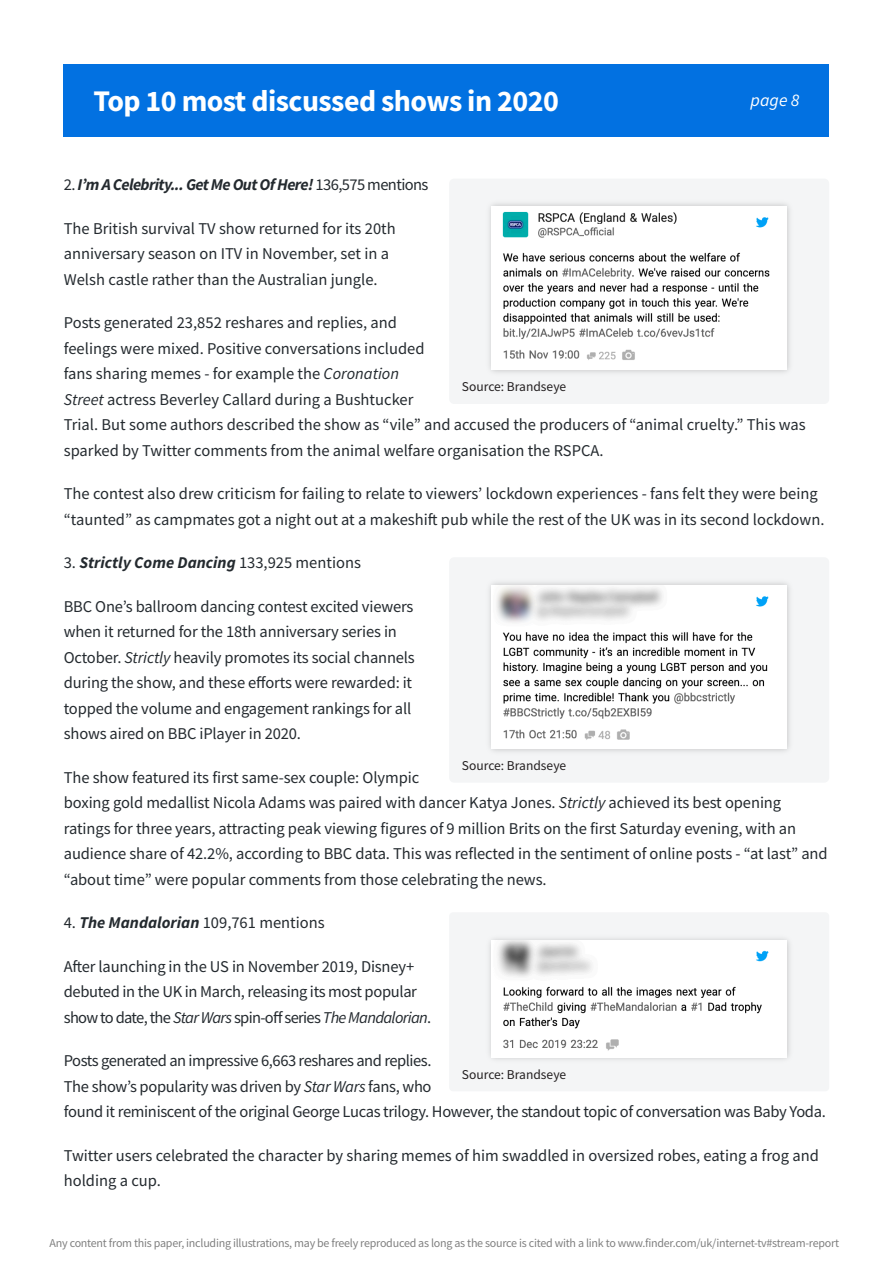
<style>
.page{position:relative;width:893px;height:1263px;background:#fff}
.page>*{position:absolute;margin:0;border:0;box-sizing:border-box;transform-origin:0 0}
.t1{font:700 30px "Source Sans Pro";letter-spacing:-.02em;color:#fff}
.t2{font:italic 17.7px "Source Sans Pro";color:#fff}
.t3{font:16.5px/25.5px "Source Sans Pro";letter-spacing:-.005em;color:#242a2f}
.t4{font:italic 700 16.5px "Source Sans Pro";letter-spacing:-.02em;color:#242a2f}
.t5{font:italic 700 16.5px "Source Sans Pro";color:#242a2f}
.t6{font:13.5px "Source Sans Pro";color:#231f20}
.t7{font:12px "Source Sans Pro";letter-spacing:-.02em;color:#808080}
.s1{font-weight:400;font-style:normal}
.s2{font-style:italic}
.s3{font-weight:700;font-style:italic}
</style>
<div class="page">
<div style="left:64px;top:64px;width:765px;height:72px;background:#0271e1"></div>
<div style="left:449px;top:179px;width:380px;height:225px;background:#f4f5f6;border-radius:5px"></div>
<img style="left:491px;top:206px;width:296px;height:164px">
<div style="left:449px;top:557px;width:380px;height:226px;background:#f4f5f6;border-radius:5px"></div>
<img style="left:491px;top:585px;width:296px;height:164px">
<div style="left:449px;top:912px;width:380px;height:179px;background:#f4f5f6;border-radius:4px"></div>
<img style="left:489px;top:938px;width:301px;height:122px">
<img style="left:491px;top:941px;width:296px;height:116px">
<h1 class="t1" style="left:94px;top:88px;width:467px">Top 10 most discussed shows in 2020</h1>
<p class="t2" style="left:751px;top:93px;width:50px">page 8</p>
<p class="t4" style="left:64px;top:178px;width:366px"><span class="s1">2.</span> I’m A Celebrity... Get Me Out OfHere! <span class="s1">136,575 mentions</span></p>
<p class="t3" style="left:64px;top:217px;width:333px">The British survival TV show returned for its 20th anniversary season on ITV in November, set in a<br>Welsh castle rather than the Australian jungle.</p>
<p class="t3" style="left:64px;top:311px;width:743px">Posts generated 23,852 reshares and replies, and<br>feelings were mixed. Positive conversations included<br>fans sharing memes - for example the <span class="s2">Coronation<br>Street</span> actress Beverley Callard during a Bushtucker<br>Trial. But some authors described the show as “vile” and accused the producers of “animal cruelty.” This was sparked by Twitter comments from the animal welfare organisation the RSPCA.</p>
<p class="t3" style="left:64px;top:482px;width:762px">The contest also drew criticism for failing to relate to viewers’ lockdown experiences - fans felt they were being “taunted” as campmates got a night out at a makeshift pub while the rest of the UK was in its second lockdown.</p>
<p class="t5" style="left:64px;top:556px;width:299px"><span class="s1">3.</span> Strictly Come Dancing <span class="s1">133,925 mentions</span></p>
<p class="t3" style="left:64px;top:595px;width:353px">BBC One’s ballroom dancing contest excited viewers when it returned for the 18th anniversary series in October. <span class="s2">Strictly</span> heavily promotes its social channels during the show, and these efforts were rewarded: it topped the volume and engagement rankings for all shows aired on BBC iPlayer in 2020.</p>
<p class="t3" style="left:64px;top:766px;width:765px">The show featured its first same-sex couple: Olympic<br>boxing gold medallist Nicola Adams was paired with dancer Katya Jones. <span class="s2">Strictly</span> achieved its best opening ratings for three years, attracting peak viewing figures of 9 million Brits on the first Saturday evening, with an audience share of 42.2%, according to BBC data. This was reflected in the sentiment of online posts - “at last” and “about time” were popular comments from those celebrating the news.</p>
<p class="t3" style="left:64px;top:911px;width:262px">4. <span class="s3">The Mandalorian</span> 109,761 mentions</p>
<p class="t3" style="left:64px;top:955px;width:369px">After launching in the US in November 2019, Disney+ debuted in the UK in March, releasing its most popular show to date, the <span class="s2">StarWars</span> spin-off series <span class="s2">TheMandalorian</span>.</p>
<p class="t3" style="left:64px;top:1049px;width:764px">Posts generated an impressive 6,663 reshares and replies.<br>The show’s popularity was driven by <span class="s2">Star Wars</span> fans, who<br>found it reminiscent of the original George Lucas trilogy. However, the standout topic of conversation was Baby Yoda.</p>
<p class="t3" style="left:64px;top:1144px;width:757px">Twitter users celebrated the character by sharing memes of him swaddled in oversized robes, eating a frog and holding a cup.</p>
<p class="t6" style="left:462px;top:381px;width:106px">Source: Brandseye</p>
<p class="t6" style="left:462px;top:760px;width:106px">Source: Brandseye</p>
<p class="t6" style="left:462px;top:1068px;width:106px">Source: Brandseye</p>
<p class="t7" style="left:50px;top:1238px;width:791px">Any content from this paper, including illustrations, may be freely reproduced as long as the source is cited with a link to www.finder.com/uk/internet-tv#stream-report</p>
</div>
